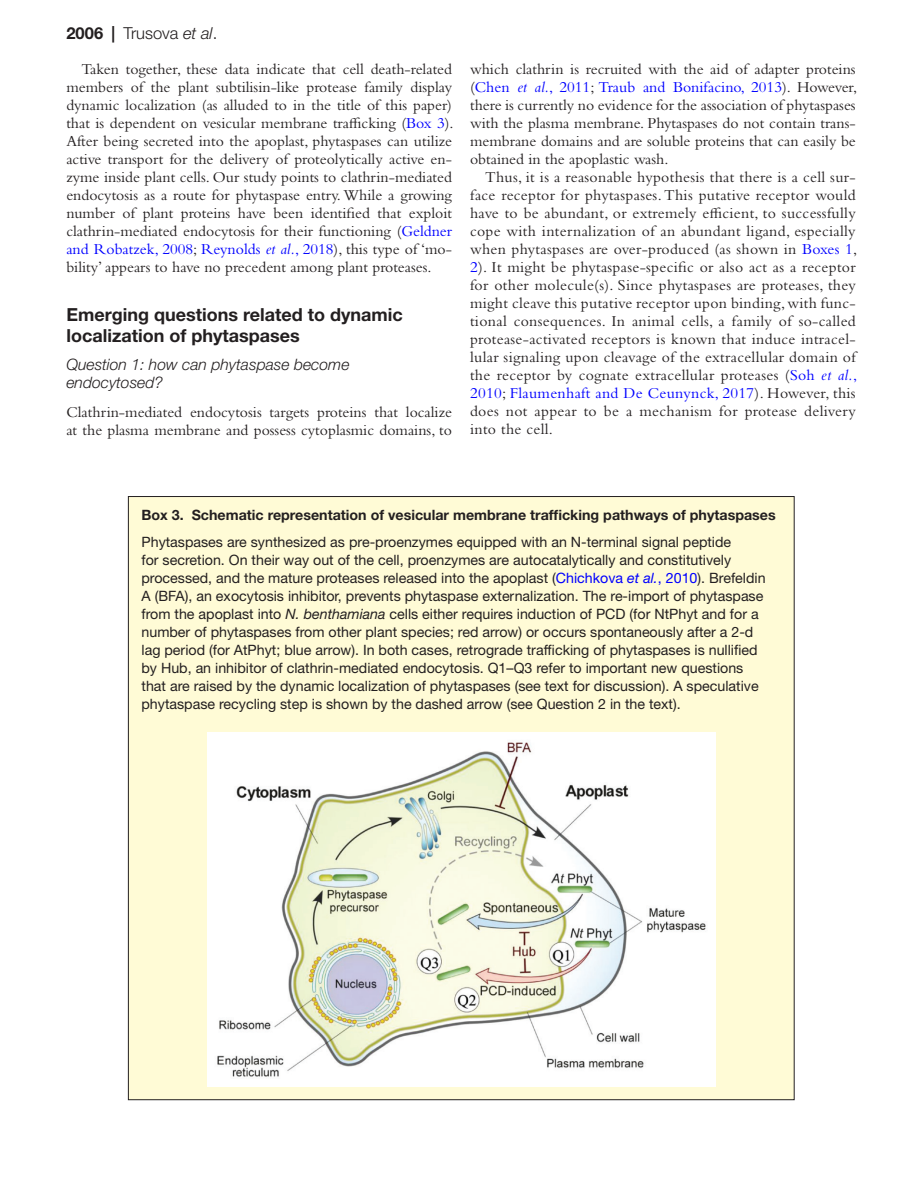
<style>
.page{position:relative;width:919px;height:1187px;background:#fff}
.page>*{position:absolute;margin:0;border:0;box-sizing:border-box;transform-origin:0 0}
.t1{font:700 18px/21px "Helvetica Neue LT Std";color:#231f20}
.t2{font:300 16.5px "Helvetica Neue LT Std";color:#231f20}
.t3{font:15.75px/18px "Bembo Std";color:#231f20;text-align:justify}
.t4{font:italic 300 15.75px/18px "Helvetica Neue LT Std";color:#231f20}
.t5{font:14.25px/18px "Helvetica Neue LT Std";color:#231f20}
.t6{font:700 14.25px "Helvetica Neue LT Std";color:#231f20}
.s1{font-weight:700}
.s2{font-style:italic}
.s3{color:#00f}
.s4{font-style:italic;color:#00f}
</style>
<div class="page">
<div style="left:128px;top:496px;width:666px;height:603px;background:#fffbd6"></div>
<img style="left:207px;top:732px;width:508px;height:354px">
<p class="t2" style="left:66px;top:23px;width:152px"><span class="s1">2006 |</span> Trusova <span class="s2">et al</span>.</p>
<p class="t3" style="left:66px;top:59px;width:388px;text-indent:15px">Taken together, these data indicate that cell death-related members of the plant subtilisin-like protease family display dynamic localization (as alluded to in the title of this paper) that is dependent on vesicular membrane trafficking (<span class="s3">Box 3</span>).<br>After being secreted into the apoplast, phytaspases can utilize active transport for the delivery of proteolytically active en&shy;zyme inside plant cells. Our study points to clathrin-mediated endocytosis as a route for phytaspase entry. While a growing number of plant proteins have been identified that exploit clathrin-mediated endocytosis for their functioning (<span class="s3">Geldner and Robatzek, 2008</span>; <span class="s3">Reynolds</span> <span class="s4">et al.</span><span class="s3">, 2018</span>), this type of ‘mo&shy;bility’ appears to have no precedent among plant proteases.</p>
<p class="t1" style="left:66px;top:304px;width:338px">Emerging questions related to dynamic localization of phytaspases</p>
<p class="t4" style="left:66px;top:355px;width:284px">Question 1: how can phytaspase become endocytosed?</p>
<p class="t3" style="left:66px;top:402px;width:387px">Clathrin-mediated endocytosis targets proteins that localize at the plasma membrane and possess cytoplasmic domains, to</p>
<p class="t3" style="left:470px;top:59px;width:389px">which clathrin is recruited with the aid of adapter proteins (<span class="s3">Chen</span> <span class="s4">et al.</span><span class="s3">, 2011</span>; <span class="s3">Traub and Bonifacino, 2013</span>). However, there is currently no evidence for the association of phytaspases with the plasma membrane. Phytaspases do not contain trans&shy;membrane domains and are soluble proteins that can easily be obtained in the apoplastic wash.</p>
<p class="t3" style="left:470px;top:167px;width:389px;text-indent:15px">Thus, it is a reasonable hypothesis that there is a cell sur&shy;face receptor for phytaspases. This putative receptor would have to be abundant, or extremely efficient, to successfully cope with internalization of an abundant ligand, especially when phytaspases are over-produced (as shown in <span class="s3">Boxes 1</span>, <span class="s3">2</span>). It might be phytaspase-specific or also act as a receptor for other molecule(s). Since phytaspases are proteases, they might cleave this putative receptor upon binding, with func&shy;tional consequences. In animal cells, a family of so-called protease-activated receptors is known that induce intracel&shy;lular signaling upon cleavage of the extracellular domain of the receptor by cognate extracellular proteases (<span class="s3">Soh</span> <span class="s4">et al.</span><span class="s3">, 2010</span>; <span class="s3">Flaumenhaft and De Ceunynck, 2017</span>). However, this does not appear to be a mechanism for protease delivery into the cell.</p>
<p class="t6" style="left:141px;top:506px;width:635px">Box 3. Schematic representation of vesicular membrane trafficking pathways of phytaspases</p>
<p class="t5" style="left:141px;top:532px;width:625px">Phytaspases are synthesized as pre-proenzymes equipped with an N-terminal signal peptide<br>for secretion. On their way out of the cell, proenzymes are autocatalytically and constitutively processed, and the mature proteases released into the apoplast (<span class="s3">Chichkova</span> <span class="s4">et al.</span><span class="s3">, 2010</span>). Brefeldin A (BFA), an exocytosis inhibitor, prevents phytaspase externalization. The re-import of phytaspase from the apoplast into <span class="s2">N. benthamiana</span> cells either requires induction of PCD (for NtPhyt and for a number of phytaspases from other plant species; red arrow) or occurs spontaneously after a 2-d lag period (for AtPhyt; blue arrow). In both cases, retrograde trafficking of phytaspases is nullified by Hub, an inhibitor of clathrin-mediated endocytosis. Q1–Q3 refer to important new questions that are raised by the dynamic localization of phytaspases (see text for discussion). A speculative phytaspase recycling step is shown by the dashed arrow (see Question 2 in the text).</p>
</div>
